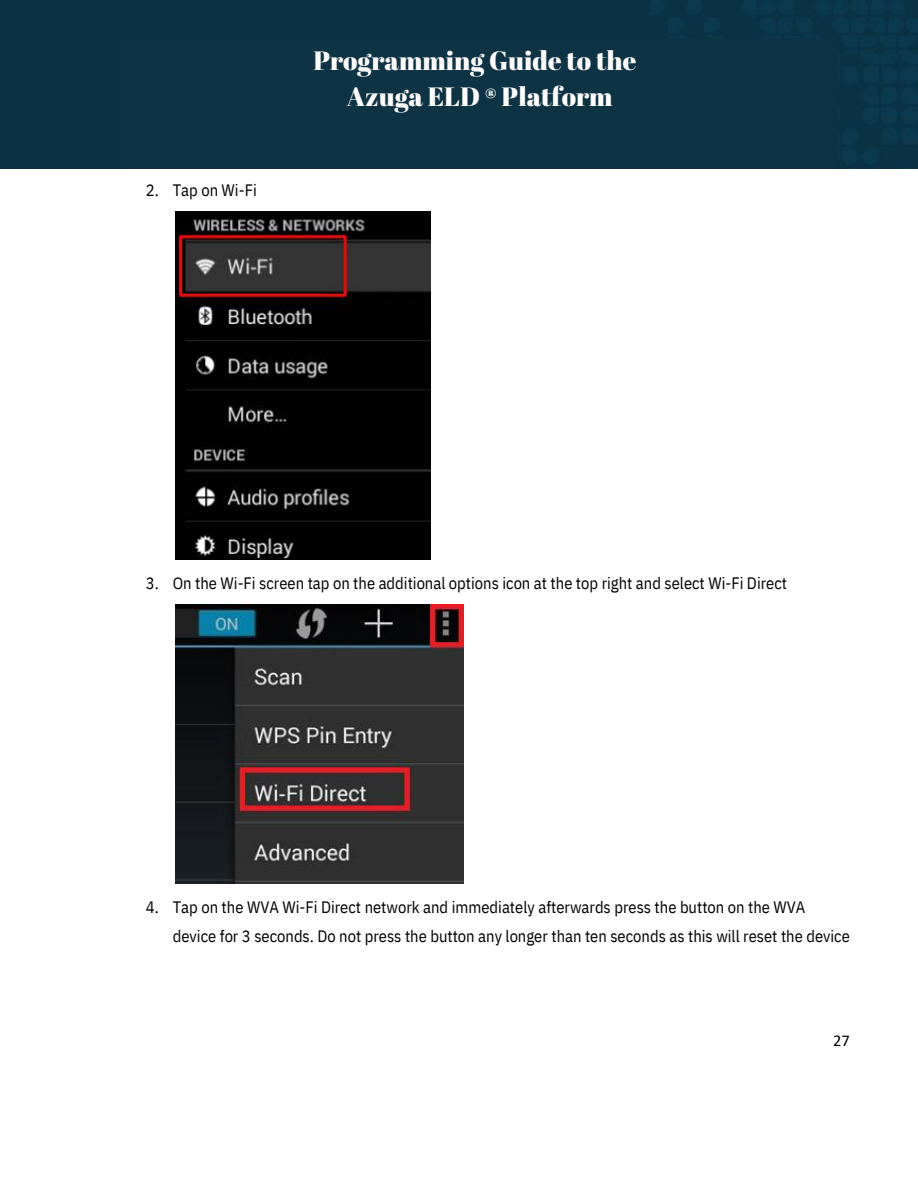
<style>
.page{position:relative;width:918px;height:1188px;background:#fff}
.page>*{position:absolute;margin:0;border:0;box-sizing:border-box;transform-origin:0 0}
.t1{font:26.4px/36.3px "Abril Fatface";color:#fefefe;text-align:center}
.t2{font:16.5px/29.2px "IBM Plex Sans Cond";color:#000}
.t3{font:16.5px "Calibri";color:#000}
</style>
<div class="page">
<img style="left:176px;top:212px;width:255px;height:347px">
<img style="left:176px;top:604px;width:288px;height:279px">
<div style="left:0;top:0;width:918px;height:36px;background:#0c3344"></div>
<div style="left:18px;top:18px;width:900px;height:18px;background:#0c3344"></div>
<div style="left:0;top:36px;width:918px;height:18px;background:#0c3344"></div>
<div style="left:0;top:54px;width:918px;height:115px;background:#0c3344"></div>
<div style="left:117px;top:38px;width:721px;height:131px;background:#0d3344"></div>
<h1 class="t2" style="left:146px;top:175px;width:14px">2.</h1>
<p class="t2" style="left:173px;top:175px;width:85px">Tap on Wi-Fi</p>
<p class="t1" style="left:313px;top:41px;width:324px">Programming Guide to the<br>Azuga ELD ® Platform</p>
<p class="t2" style="left:146px;top:568px;width:14px">3.</p>
<p class="t2" style="left:173px;top:568px;width:616px">On the Wi-Fi screen tap on the additional options icon at the top right and select Wi-Fi Direct</p>
<p class="t2" style="left:146px;top:892px;width:14px">4.</p>
<p class="t2" style="left:173px;top:892px;width:679px">Tap on the WVA Wi-Fi Direct network and immediately afterwards press the button on the WVA device for 3 seconds. Do not press the button any longer than ten seconds as this will reset the device</p>
<p class="t3" style="left:833px;top:1033px;width:18px">27</p>
</div>
